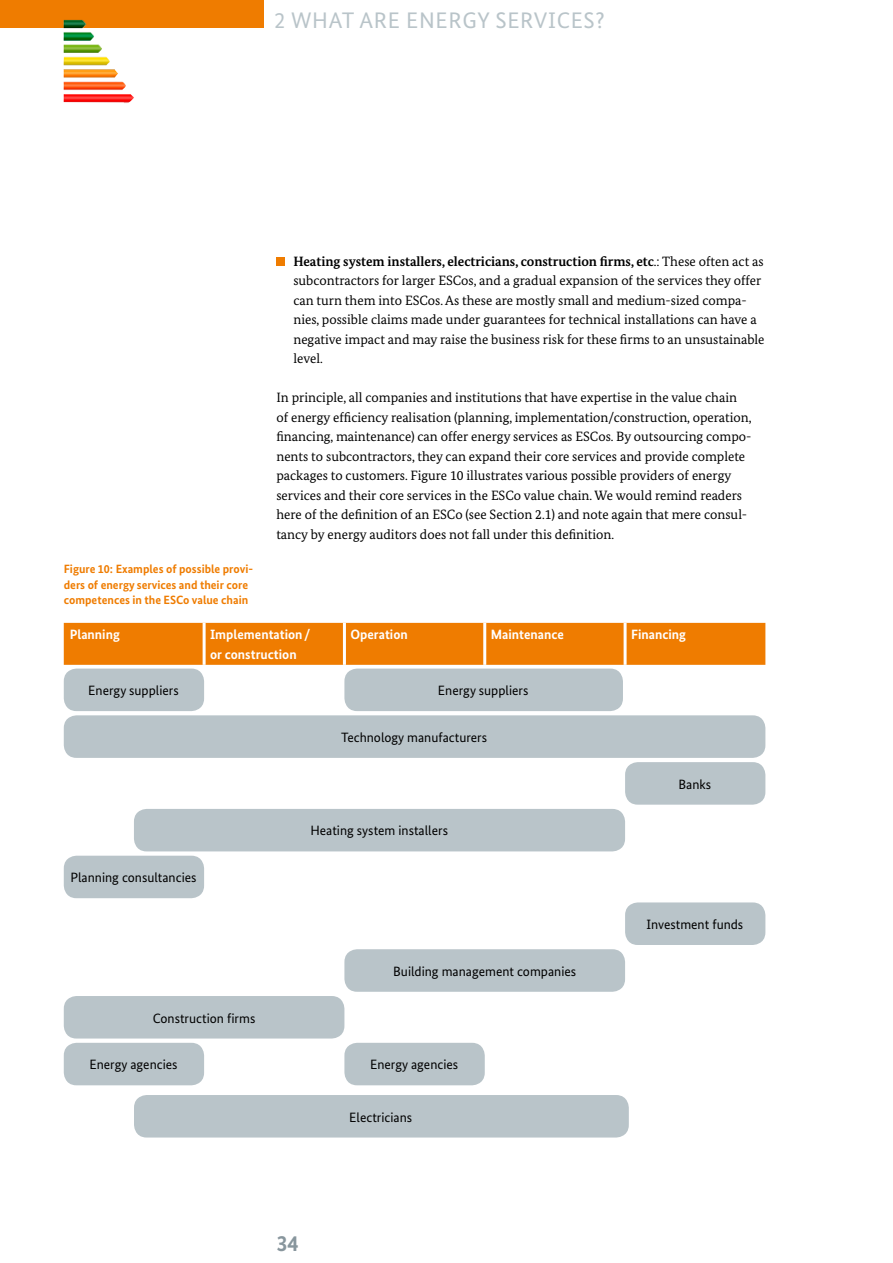
<style>
.page{position:relative;width:893px;height:1263px;background:#fff}
.page>*{position:absolute;margin:0;border:0;box-sizing:border-box;transform-origin:0 0}
.t1{font:22.5px "Bundes Sans";letter-spacing:.03em;color:#b9c4c9}
.t2{font:700 22.5px "Bundes Sans";color:#88969d}
.t3{font:13.5px/19.5px "Bundes Serif";color:#000}
.t4{font:13.5px "Bundes Sans";color:#000}
.t5{font:700 13.5px/19.5px "Bundes Sans";color:#fff}
.t6{font:700 12px/15.8px "Bundes Sans";color:#ef7c00}
.s1{font-weight:700}
</style>
<div class="page">
<div style="left:276px;top:257px;width:9px;height:9px;background:#ef7c00"></div>
<div style="left:0;top:0;width:264px;height:28px;background:#ef7c00"></div>
<div style="left:64px;top:623px;width:701px;height:42px;background:#ef7c00"></div>
<hr style="left:203px;top:623px;width:3px;height:42px;background:#fff">
<hr style="left:343px;top:623px;width:3px;height:42px;background:#fff">
<hr style="left:483px;top:623px;width:3px;height:42px;background:#fff">
<hr style="left:624px;top:623px;width:3px;height:42px;background:#fff">
<div style="left:64px;top:668px;width:140px;height:43px;background:#b9c4c9;border-radius:13px"></div>
<div style="left:344px;top:668px;width:279px;height:43px;background:#b9c4c9;border-radius:13px"></div>
<div style="left:64px;top:715px;width:701px;height:43px;background:#b9c4c9;border-radius:13px"></div>
<div style="left:625px;top:762px;width:140px;height:43px;background:#b9c4c9;border-radius:13px"></div>
<div style="left:134px;top:809px;width:491px;height:42px;background:#b9c4c9;border-radius:13px"></div>
<div style="left:64px;top:856px;width:140px;height:42px;background:#b9c4c9;border-radius:13px"></div>
<div style="left:625px;top:902px;width:140px;height:43px;background:#b9c4c9;border-radius:13px"></div>
<div style="left:344px;top:949px;width:281px;height:43px;background:#b9c4c9;border-radius:13px"></div>
<div style="left:64px;top:996px;width:280px;height:42px;background:#b9c4c9;border-radius:13px"></div>
<div style="left:64px;top:1043px;width:140px;height:42px;background:#b9c4c9;border-radius:13px"></div>
<div style="left:344px;top:1043px;width:141px;height:42px;background:#b9c4c9;border-radius:13px"></div>
<div style="left:134px;top:1095px;width:495px;height:42px;background:#b9c4c9;border-radius:13px"></div>
<img style="left:63px;top:20px;width:71px;height:83px">
<h1 class="t1" style="left:274px;top:7px;width:332px">2 WHAT ARE ENERGY SERVICES?</h1>
<p class="t3" style="left:293px;top:251px;width:473px"><span class="s1">Heating system installers, electricians, construction firms, etc</span>.: These often act as subcontractors for larger ESCos, and a gradual expansion of the services they offer can turn them into ESCos. As these are mostly small and medium-sized compa&shy;nies, possible claims made under guarantees for technical installations can have a negative impact and may raise the business risk for these firms to an unsustainable level.</p>
<p class="t3" style="left:276px;top:388px;width:477px">In principle, all companies and institutions that have expertise in the value chain of energy efficiency realisation (planning, implementation/construction, operation, financing, maintenance) can offer energy services as ESCos. By outsourcing compo&shy;nents to subcontractors, they can expand their core services and provide complete packages to customers. Figure 10 illustrates various possible providers of energy services and their core services in the ESCo value chain. We would remind readers here of the definition of an ESCo (see Section 2.1) and note again that mere consul&shy;tancy by energy auditors does not fall under this definition.</p>
<p class="t6" style="left:64px;top:561px;width:191px">Figure 10: Examples of possible provi&shy;ders of energy services and their core competences in the ESCo value chain</p>
<p class="t5" style="left:70px;top:625px;width:52px">Planning</p>
<p class="t5" style="left:210px;top:625px;width:102px">Implementation/ or construction</p>
<p class="t5" style="left:350px;top:625px;width:59px">Operation</p>
<p class="t5" style="left:491px;top:625px;width:75px">Maintenance</p>
<p class="t5" style="left:631px;top:625px;width:56px">Financing</p>
<p class="t4" style="left:88px;top:682px;width:92px">Energy suppliers</p>
<p class="t4" style="left:438px;top:682px;width:92px">Energy suppliers</p>
<p class="t4" style="left:341px;top:729px;width:148px">Technology manufacturers</p>
<p class="t4" style="left:678px;top:776px;width:34px">Banks</p>
<p class="t4" style="left:310px;top:822px;width:139px">Heating system installers</p>
<p class="t4" style="left:71px;top:869px;width:128px">Planning consultancies</p>
<p class="t4" style="left:646px;top:916px;width:98px">Investment funds</p>
<p class="t4" style="left:393px;top:963px;width:184px">Building management companies</p>
<p class="t4" style="left:153px;top:1010px;width:104px">Construction firms</p>
<p class="t4" style="left:89px;top:1056px;width:90px">Energy agencies</p>
<p class="t4" style="left:370px;top:1056px;width:90px">Energy agencies</p>
<p class="t4" style="left:349px;top:1109px;width:64px">Electricians</p>
<h1 class="t2" style="left:276px;top:1229px;width:24px">34</h1>
</div>
